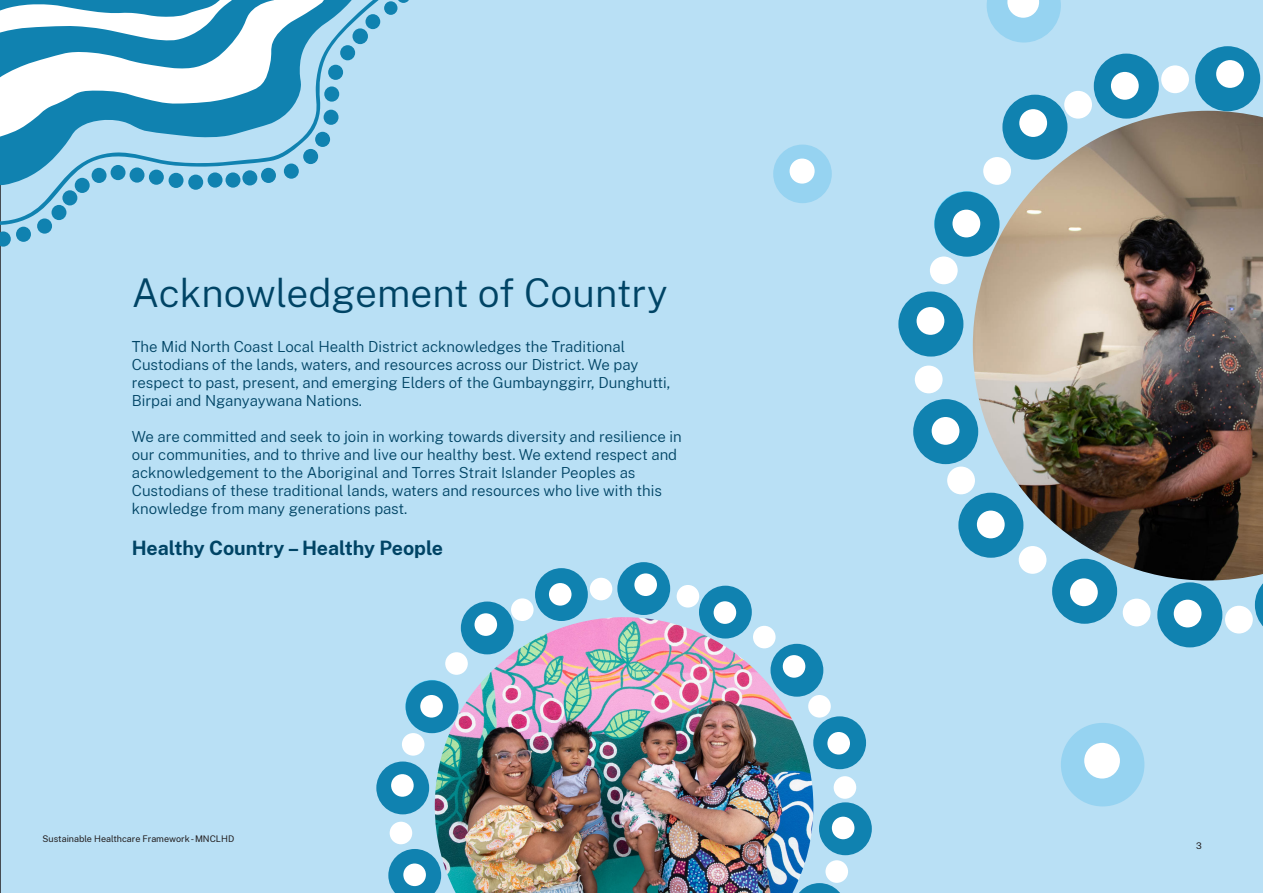
<style>
.page{position:relative;width:1263px;height:893px;background:#b9e0f5}
.page>*{position:absolute;margin:0;border:0;box-sizing:border-box;transform-origin:0 0}
.Heading_2{font:300 39px "Public Sans";color:#004465}
.t1{font:700 19.5px "Public Sans";letter-spacing:-.005em;color:#004465}
.t2{font:300 15px/18px "Public Sans";color:#004465}
.t3{font:9px "Public Sans";color:#231f20}
</style>
<div class="page">
<img style="left:973px;top:111px;width:290px;height:469px">
<svg style="left:987px;top:0;width:74px;height:43px;background:#abdbf3"></svg>
<div style="left:1061px;top:723px;width:83px;height:83px;background:#96d3f1;border-radius:50%"></div>
<div style="left:1084px;top:743px;width:36px;height:35px;background:#fff;border-radius:50%"></div>
<div style="left:773px;top:145px;width:59px;height:58px;background:#96d3f1;border-radius:50%"></div>
<div style="left:789px;top:159px;width:26px;height:25px;background:#fff;border-radius:50%"></div>
<img style="left:435px;top:617px;width:378px;height:276px">
<svg style="left:933px;top:190px;width:67px;height:67px"></svg>
<div style="left:1094px;top:54px;width:65px;height:65px;background:#1082b0;border-radius:50%"></div>
<div style="left:1195px;top:46px;width:65px;height:65px;background:#1082b0;border-radius:50%"></div>
<svg style="left:1255px;top:572px;width:8px;height:65px"></svg>
<div style="left:1157px;top:582px;width:65px;height:65px;background:#1082b0;border-radius:50%"></div>
<div style="left:1002px;top:95px;width:65px;height:65px;background:#1082b0;border-radius:50%"></div>
<div style="left:934px;top:192px;width:65px;height:65px;background:#1082b0;border-radius:50%"></div>
<div style="left:898px;top:292px;width:65px;height:65px;background:#1082b0;border-radius:50%"></div>
<div style="left:913px;top:399px;width:65px;height:65px;background:#1082b0;border-radius:50%"></div>
<div style="left:958px;top:493px;width:65px;height:65px;background:#1082b0;border-radius:50%"></div>
<div style="left:1052px;top:559px;width:65px;height:65px;background:#1082b0;border-radius:50%"></div>
<div style="left:952px;top:210px;width:28px;height:27px;background:#fff;border-radius:50%"></div>
<div style="left:983px;top:157px;width:28px;height:28px;background:#fff;border-radius:50%"></div>
<div style="left:1064px;top:91px;width:28px;height:28px;background:#fff;border-radius:50%"></div>
<div style="left:1161px;top:65px;width:28px;height:28px;background:#fff;border-radius:50%"></div>
<div style="left:1225px;top:606px;width:28px;height:27px;background:#fff;border-radius:50%"></div>
<div style="left:1123px;top:599px;width:27px;height:27px;background:#fff;border-radius:50%"></div>
<div style="left:1019px;top:546px;width:27px;height:28px;background:#fff;border-radius:50%"></div>
<div style="left:947px;top:467px;width:28px;height:27px;background:#fff;border-radius:50%"></div>
<div style="left:1019px;top:109px;width:28px;height:28px;background:#fff;border-radius:50%"></div>
<div style="left:1111px;top:72px;width:28px;height:28px;background:#fff;border-radius:50%"></div>
<div style="left:1216px;top:60px;width:28px;height:28px;background:#fff;border-radius:50%"></div>
<div style="left:1174px;top:600px;width:27px;height:27px;background:#fff;border-radius:50%"></div>
<div style="left:1070px;top:578px;width:28px;height:28px;background:#fff;border-radius:50%"></div>
<div style="left:977px;top:511px;width:28px;height:27px;background:#fff;border-radius:50%"></div>
<div style="left:932px;top:417px;width:27px;height:28px;background:#fff;border-radius:50%"></div>
<div style="left:916px;top:307px;width:28px;height:28px;background:#fff;border-radius:50%"></div>
<div style="left:915px;top:366px;width:27px;height:27px;background:#fff;border-radius:50%"></div>
<div style="left:930px;top:256px;width:28px;height:28px;background:#fff;border-radius:50%"></div>
<svg style="left:0;top:0;width:390px;height:227px;fill:#b9e0f5"></svg>
<svg style="left:397px;top:0;width:13px;height:3px"></svg>
<div style="left:384px;top:1px;width:13px;height:14px;background:#1082b0;border-radius:50%"></div>
<div style="left:365px;top:14px;width:15px;height:15px;background:#1082b0;border-radius:50%"></div>
<div style="left:352px;top:28px;width:16px;height:16px;background:#1082b0;border-radius:50%"></div>
<div style="left:340px;top:45px;width:15px;height:15px;background:#1082b0;border-radius:50%"></div>
<div style="left:328px;top:65px;width:15px;height:15px;background:#1082b0;border-radius:50%"></div>
<div style="left:324px;top:86px;width:15px;height:16px;background:#1082b0;border-radius:50%"></div>
<div style="left:324px;top:110px;width:14px;height:15px;background:#1082b0;border-radius:50%"></div>
<div style="left:315px;top:132px;width:15px;height:15px;background:#1082b0;border-radius:50%"></div>
<div style="left:303px;top:149px;width:15px;height:15px;background:#1082b0;border-radius:50%"></div>
<div style="left:284px;top:164px;width:15px;height:15px;background:#1082b0;border-radius:50%"></div>
<div style="left:261px;top:168px;width:15px;height:15px;background:#1082b0;border-radius:50%"></div>
<div style="left:242px;top:170px;width:15px;height:15px;background:#1082b0;border-radius:50%"></div>
<div style="left:225px;top:172px;width:15px;height:16px;background:#1082b0;border-radius:50%"></div>
<div style="left:208px;top:172px;width:15px;height:16px;background:#1082b0;border-radius:50%"></div>
<div style="left:188px;top:175px;width:15px;height:15px;background:#1082b0;border-radius:50%"></div>
<div style="left:169px;top:173px;width:14px;height:15px;background:#1082b0;border-radius:50%"></div>
<div style="left:149px;top:170px;width:15px;height:15px;background:#1082b0;border-radius:50%"></div>
<div style="left:130px;top:167px;width:14px;height:16px;background:#1082b0;border-radius:50%"></div>
<div style="left:111px;top:165px;width:15px;height:15px;background:#1082b0;border-radius:50%"></div>
<div style="left:92px;top:168px;width:15px;height:15px;background:#1082b0;border-radius:50%"></div>
<div style="left:75px;top:178px;width:15px;height:15px;background:#1082b0;border-radius:50%"></div>
<div style="left:62px;top:190px;width:15px;height:15px;background:#1082b0;border-radius:50%"></div>
<div style="left:52px;top:205px;width:14px;height:15px;background:#1082b0;border-radius:50%"></div>
<div style="left:37px;top:218px;width:15px;height:16px;background:#1082b0;border-radius:50%"></div>
<div style="left:16px;top:227px;width:15px;height:15px;background:#1082b0;border-radius:50%"></div>
<svg style="left:0;top:231px;width:11px;height:16px"></svg>
<svg style="left:405px;top:679px;width:54px;height:55px"></svg>
<div style="left:535px;top:568px;width:53px;height:53px;background:#1082b0;border-radius:50%"></div>
<div style="left:617px;top:562px;width:53px;height:53px;background:#1082b0;border-radius:50%"></div>
<div style="left:699px;top:586px;width:53px;height:52px;background:#1082b0;border-radius:50%"></div>
<div style="left:770px;top:644px;width:53px;height:53px;background:#1082b0;border-radius:50%"></div>
<div style="left:813px;top:716px;width:53px;height:53px;background:#1082b0;border-radius:50%"></div>
<div style="left:819px;top:802px;width:53px;height:53px;background:#1082b0;border-radius:50%"></div>
<svg style="left:793px;top:883px;width:53px;height:10px"></svg>
<div style="left:461px;top:601px;width:53px;height:53px;background:#1082b0;border-radius:50%"></div>
<div style="left:406px;top:680px;width:52px;height:53px;background:#1082b0;border-radius:50%"></div>
<div style="left:376px;top:761px;width:53px;height:53px;background:#1082b0;border-radius:50%"></div>
<svg style="left:388px;top:849px;width:53px;height:44px;background:#3194bd"></svg>
<div style="left:420px;top:695px;width:23px;height:23px;background:#fff;border-radius:50%"></div>
<div style="left:445px;top:652px;width:23px;height:23px;background:#fff;border-radius:50%"></div>
<div style="left:511px;top:598px;width:23px;height:23px;background:#fff;border-radius:50%"></div>
<div style="left:590px;top:578px;width:22px;height:22px;background:#fff;border-radius:50%"></div>
<div style="left:677px;top:585px;width:22px;height:22px;background:#fff;border-radius:50%"></div>
<div style="left:753px;top:626px;width:22px;height:22px;background:#fff;border-radius:50%"></div>
<div style="left:808px;top:695px;width:23px;height:23px;background:#fff;border-radius:50%"></div>
<div style="left:825px;top:860px;width:23px;height:23px;background:#fff;border-radius:50%"></div>
<div style="left:834px;top:776px;width:22px;height:23px;background:#fff;border-radius:50%"></div>
<div style="left:474px;top:613px;width:23px;height:23px;background:#fff;border-radius:50%"></div>
<div style="left:549px;top:583px;width:22px;height:23px;background:#fff;border-radius:50%"></div>
<div style="left:634px;top:573px;width:23px;height:23px;background:#fff;border-radius:50%"></div>
<div style="left:714px;top:601px;width:22px;height:23px;background:#fff;border-radius:50%"></div>
<div style="left:783px;top:655px;width:22px;height:23px;background:#fff;border-radius:50%"></div>
<div style="left:827px;top:732px;width:23px;height:23px;background:#fff;border-radius:50%"></div>
<div style="left:832px;top:817px;width:22px;height:22px;background:#fff;border-radius:50%"></div>
<div style="left:403px;top:863px;width:23px;height:23px;background:#fff;border-radius:50%"></div>
<div style="left:391px;top:774px;width:23px;height:23px;background:#fff;border-radius:50%"></div>
<div style="left:390px;top:822px;width:22px;height:22px;background:#fff;border-radius:50%"></div>
<div style="left:402px;top:733px;width:22px;height:23px;background:#fff;border-radius:50%"></div>
<p class="Heading_2" style="left:132px;top:266px;width:537px">Acknowledgement of Country</p>
<p class="t2" style="left:132px;top:337px;width:540px">The Mid North Coast Local Health District acknowledges the Traditional Custodians of the lands, waters, and resources across our District. We pay respect to past, present, and emerging Elders of the Gumbaynggirr, Dunghutti, Birpai and Nganyaywana Nations.</p>
<p class="t2" style="left:132px;top:427px;width:551px">We are committed and seek to join in working towards diversity and resilience in our communities, and to thrive and live our healthy best. We extend respect and</p>
<p class="t2" style="left:132px;top:463px;width:532px">acknowledgement to the Aboriginal and Torres Strait Islander Peoples as<br>Custodians of these traditional lands, waters and resources who live with this knowledge from many generations past.</p>
<p class="t1" style="left:132px;top:534px;width:313px">Healthy Country – Healthy People</p>
<p class="t3" style="left:43px;top:833px;width:193px">Sustainable Healthcare Framework - MNCLHD</p>
<p class="t3" style="left:1196px;top:839px;width:7px">3</p>
</div>
